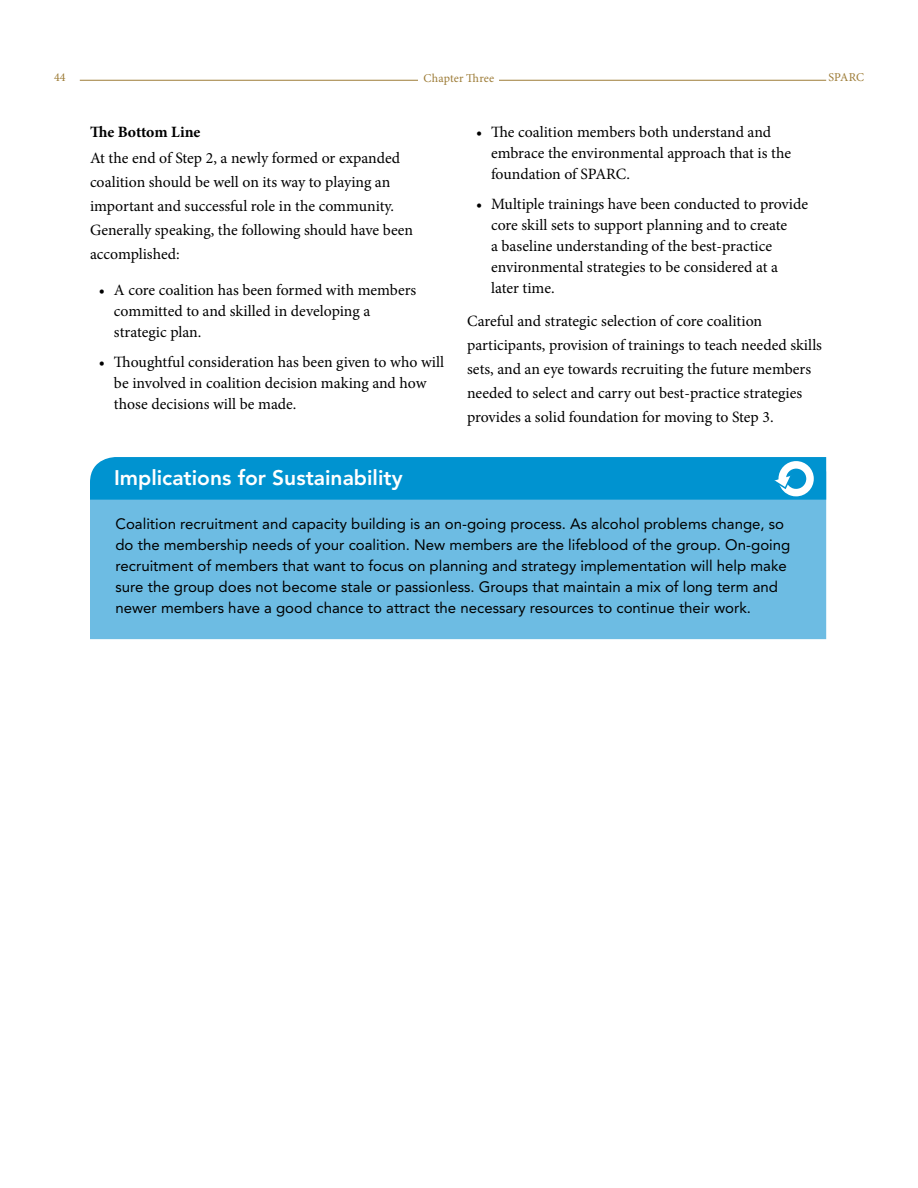
<style>
.page{position:relative;width:918px;height:1188px;background:#fff}
.page>*{position:absolute;margin:0;border:0;box-sizing:border-box;transform-origin:0 0}
.t1{font:800 21px "Avenir LT Std";color:#fff}
.t2{font:15.75px/21px "Minion Pro";color:#000}
.t3{font:700 15.75px "Minion Pro";letter-spacing:-.005em;color:#000}
.t4{font:15px/21px "Avenir LT Std";color:#000}
.t5{font:12px "Minion Pro";letter-spacing:.005em;color:#9d7c37}
</style>
<div class="page">
<hr style="left:80px;top:80px;width:746px;height:1px;background:#9d7c37">
<div style="left:90px;top:502px;width:736px;height:137px;background:#6dbce3"></div>
<div style="left:419px;top:73px;width:80px;height:13px;background:#fff"></div>
<svg style="left:90px;top:457px;width:736px;height:45px;background:#0c98d2"></svg>
<p class="t5" style="left:424px;top:70px;width:72px">Chapter Three</p>
<p class="t5" style="left:54px;top:70px;width:13px">44</p>
<p class="t5" style="left:828px;top:70px;width:37px">SPARC</p>
<p class="t3" style="left:90px;top:121px;width:112px">The Bottom Line</p>
<p class="t2" style="left:90px;top:146px;width:325px;line-height:24px">At the end of Step 2, a newly formed or expanded coalition should be well on its way to playing an important and successful role in the community.<br>Generally speaking, the following should have been accomplished:</p>
<p class="t2" style="left:114px;top:280px;width:304px;text-indent:-15px">• A core coalition has been formed with members committed to and skilled in developing a strategic plan.</p>
<p class="t2" style="left:114px;top:352px;width:332px;text-indent:-15px">• Thoughtful consideration has been given to who will be involved in coalition decision making and how those decisions will be made.</p>
<h1 class="t1" style="left:114px;top:465px;width:290px">Implications for Sustainability</h1>
<p class="t2" style="left:491px;top:122px;width:302px;text-indent:-15px">• The coalition members both understand and embrace the environmental approach that is the foundation of SPARC.</p>
<p class="t2" style="left:491px;top:194px;width:319px;text-indent:-15px">• Multiple trainings have been conducted to provide core skill sets to support planning and to create<br>a baseline understanding of the best-practice environmental strategies to be considered at a later time.</p>
<p class="t2" style="left:467px;top:309px;width:356px;line-height:24px">Careful and strategic selection of core coalition participants, provision of trainings to teach needed skills sets, and an eye towards recruiting the future members needed to select and carry out best-practice strategies provides a solid foundation for moving to Step 3.</p>
<p class="t4" style="left:116px;top:514px;width:676px">Coalition recruitment and capacity building is an on-going process. As alcohol problems change, so do the membership needs of your coalition. New members are the lifeblood of the group. On-going recruitment of members that want to focus on planning and strategy implementation will help make sure the group does not become stale or passionless. Groups that maintain a mix of long term and newer members have a good chance to attract the necessary resources to continue their work.</p>
</div>
